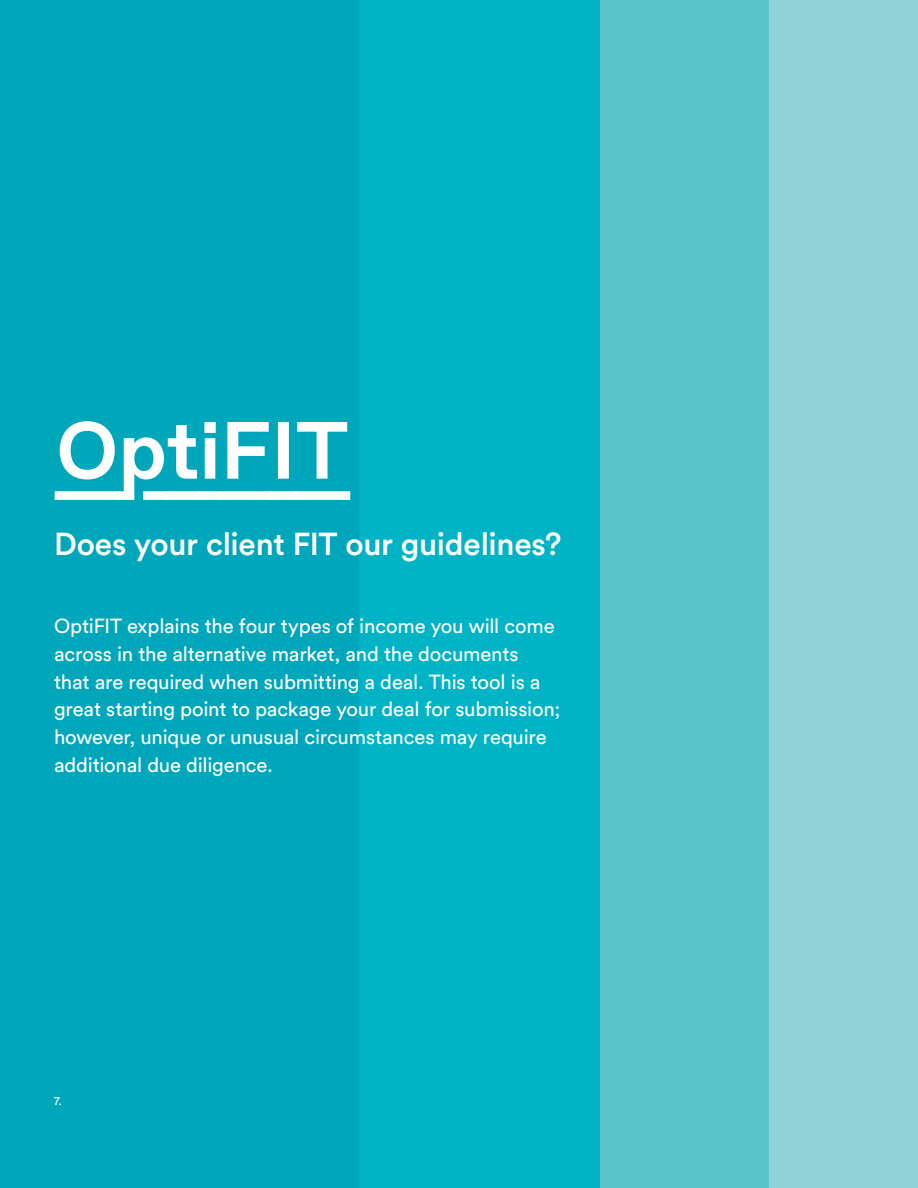
<style>
.page{position:relative;width:918px;height:1188px;background:#fff}
.page>*{position:absolute;margin:0;border:0;box-sizing:border-box;transform-origin:0 0}
.t1{font:700 81px "Favorit Lining Std";color:#fff}
.t2{font:500 31.5px "Circular Std";letter-spacing:-.01em;color:#fff}
.t3{font:20.25px/27.9px "Circular Std";letter-spacing:-.01em;color:#fff}
.t4{font:12px "Circular Std";color:#fff}
</style>
<div class="page">
<div style="left:758px;top:0;width:160px;height:1188px;background:#90d4d9"></div>
<div style="left:583px;top:0;width:186px;height:1188px;background:#5ac6cc"></div>
<div style="left:344px;top:0;width:255px;height:1188px;background:#00b3c5"></div>
<div style="left:0;top:0;width:359px;height:1188px;background:#00a6b9"></div>
<h1 class="t1" style="left:56px;top:396px;width:294px">OptiFIT</h1>
<h2 class="t2" style="left:54px;top:524px;width:509px">Does your client FIT our guidelines?</h2>
<p class="t3" style="left:54px;top:612px;width:508px">OptiFIT explains the four types of income you will come across in the alternative market, and the documents<br>that are required when submitting a deal. This tool is a great starting point to package your deal for submission; however, unique or unusual circumstances may require additional due diligence.</p>
<p class="t4" style="left:54px;top:1093px;width:9px">7.</p>
</div>
